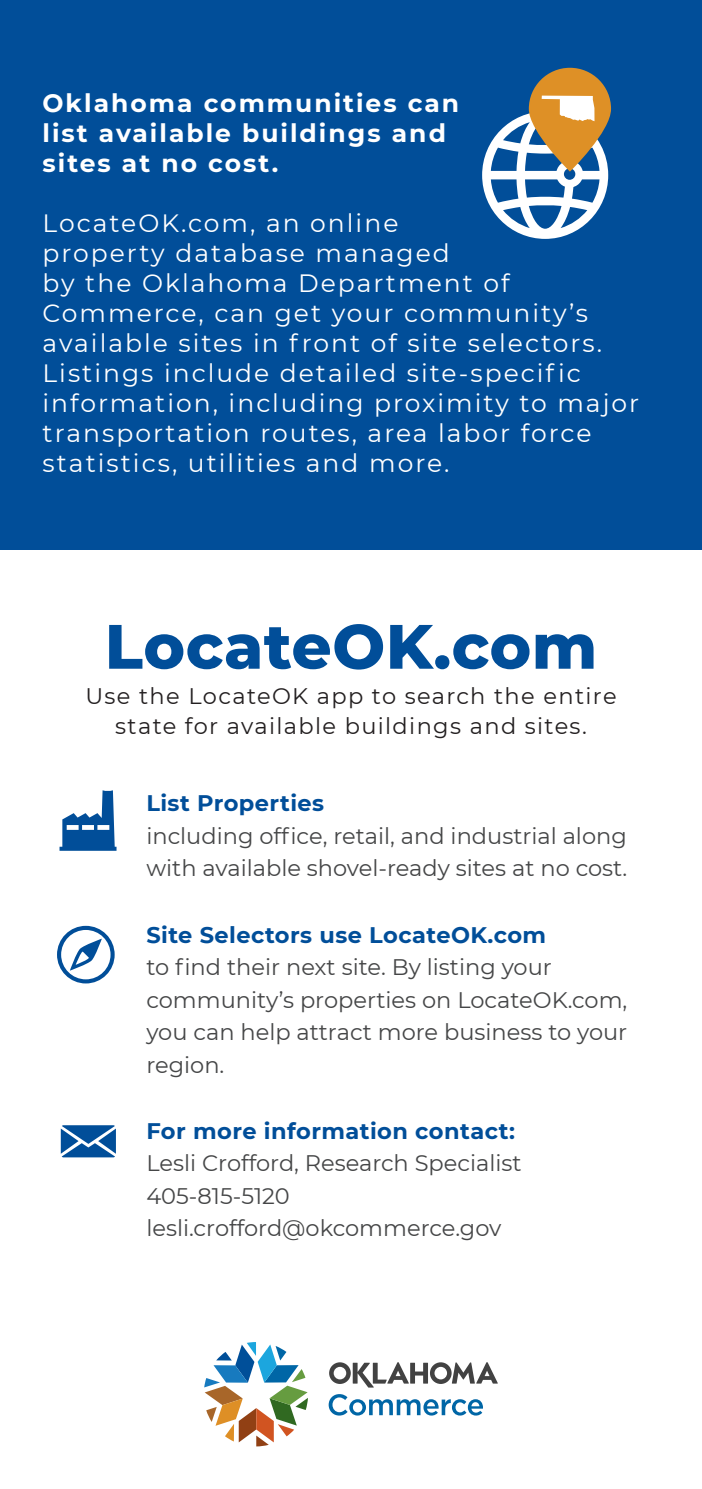
<style>
.page{position:relative;width:702px;height:1489px;background:#fff}
.page>*{position:absolute;margin:0;border:0;box-sizing:border-box;transform-origin:0 0}
.t1{font:800 62.5px "Montserrat";letter-spacing:.01em;color:#014e99}
.t2{font:25px/30px "Montserrat";letter-spacing:.08em;color:#fff}
.t3{font:700 25px/30px "Montserrat";letter-spacing:.08em;color:#fff}
.t4{font:22.5px/32.5px "Montserrat";color:#454647}
.t5{font:22.5px/30px "Montserrat";letter-spacing:.06em;color:#231f20;text-align:center}
.t6{font:700 22.5px "Montserrat";letter-spacing:.02em;color:#014e99}
</style>
<div class="page">
<div style="left:0;top:0;width:702px;height:549px;background:#014e99"></div>
<div style="left:529px;top:68px;width:82px;height:104px;background:#de9026;border-radius:41px"></div>
<svg style="left:482px;top:96px;width:126px;height:143px"></svg>
<svg style="left:204px;top:1342px;width:104px;height:104px"></svg>
<svg style="left:329px;top:1362px;width:168px;height:25px"></svg>
<svg style="left:328px;top:1394px;width:155px;height:21px"></svg>
<svg style="left:57px;top:925px;width:58px;height:58px"></svg>
<svg style="left:59px;top:790px;width:57px;height:60px"></svg>
<svg style="left:61px;top:1125px;width:55px;height:32px;background:#3472ad"></svg>
<p class="t3" style="left:43px;top:87px;width:418px">Oklahoma communities can list available buildings and sites at no cost.</p>
<p class="t2" style="left:43px;top:207px;width:598px">LocateOK.com, an online<br>property database managed<br>by the Oklahoma Department of Commerce, can get your community’s available sites in front of site selectors.<br>Listings include detailed site-specific information, including proximity to major transportation routes, area labor force statistics, utilities and more.</p>
<h1 class="t1" style="left:105px;top:600px;width:494px">LocateOK.com</h1>
<p class="t5" style="left:85px;top:680px;width:532px">Use the LocateOK app to search the entire state for available buildings and sites.</p>
<p class="t6" style="left:146px;top:787px;width:179px">List Properties</p>
<p class="t4" style="left:146px;top:818px;width:482px">including office, retail, and industrial along with available shovel-ready sites at no cost.</p>
<p class="t6" style="left:146px;top:918px;width:401px">Site Selectors use LocateOK.com</p>
<p class="t4" style="left:146px;top:950px;width:482px">to find their next site. By listing your community’s properties on LocateOK.com, you can help attract more business to your region.</p>
<p class="t6" style="left:146px;top:1114px;width:370px">For more information contact:</p>
<p class="t4" style="left:146px;top:1146px;width:377px">Lesli Crofford, Research Specialist<br>405-815-5120 lesli.crofford@okcommerce.gov</p>
</div>
